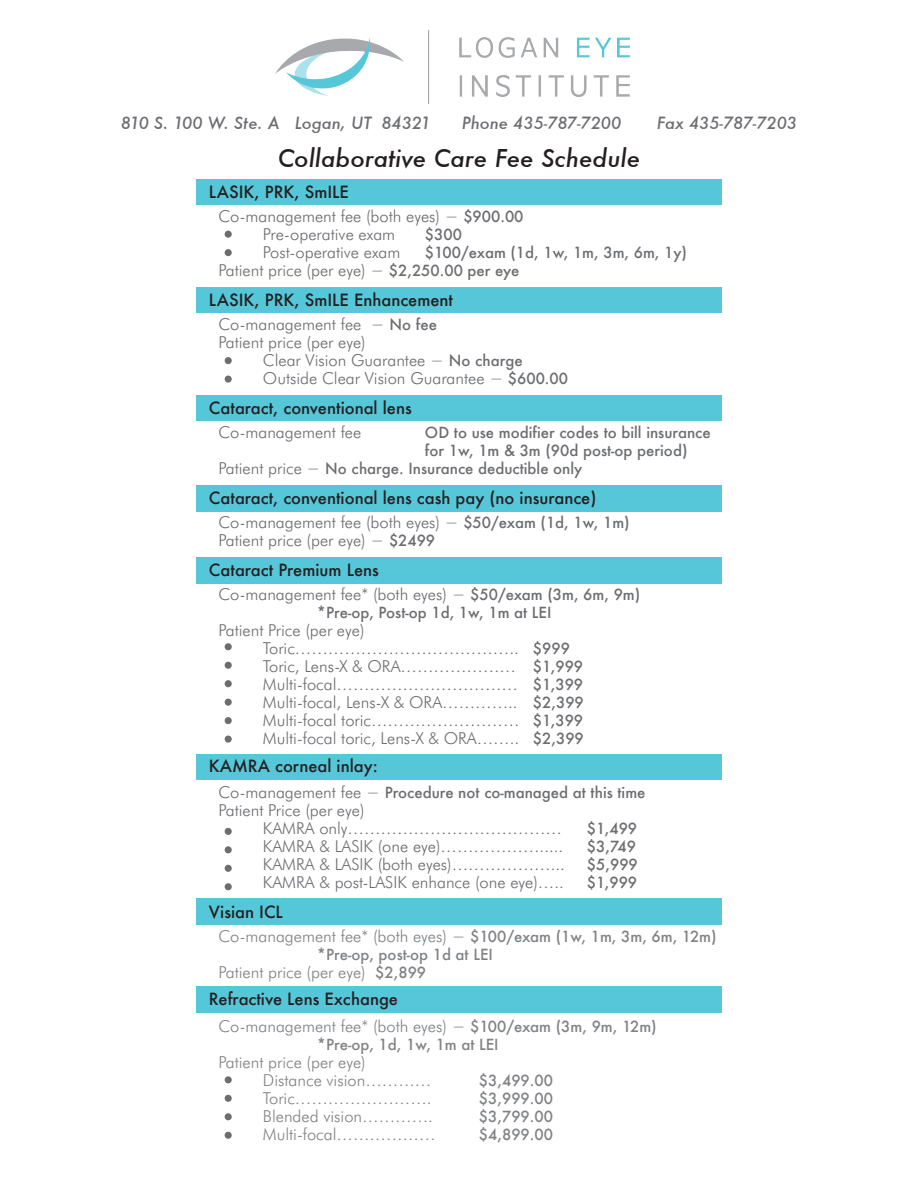
<style>
.page{position:relative;width:918px;height:1188px;background:#fff}
.page>*{position:absolute;margin:0;border:0;box-sizing:border-box;transform-origin:0 0}
.t1{font:italic 500 24px "Futura";color:#231f20}
.t2{font:300 16.5px/18px "Futura BT";color:#6c6d70}
.t3{font:300 16.5px/18px "Futura BT";color:#808285}
.t4{font:500 16.5px "Futura";color:#231f20}
.t5{font:italic 500 16.5px "Futura";color:#6c6d70}
.t6{font:500 15px "Futura";color:#6c6d70}
.t7{font:500 15px "Futura";color:#808285}
.s1{font-family:"Futura";font-weight:500;font-size:15px}
.s2{font-family:"Futura BT";font-weight:300;font-size:16.5px}
.s3{color:#6c6d70}
</style>
<div class="page">
<img style="left:275px;top:31px;width:354px;height:73px">
<div style="left:225px;top:231px;width:7px;height:7px;background:#6c6d70;border-radius:50%"></div>
<div style="left:225px;top:249px;width:7px;height:7px;background:#6c6d70;border-radius:50%"></div>
<div style="left:225px;top:357px;width:7px;height:7px;background:#6c6d70;border-radius:50%"></div>
<div style="left:225px;top:376px;width:7px;height:7px;background:#6c6d70;border-radius:50%"></div>
<div style="left:225px;top:643px;width:7px;height:7px;background:#6c6d70;border-radius:50%"></div>
<div style="left:225px;top:662px;width:7px;height:7px;background:#6c6d70;border-radius:50%"></div>
<div style="left:225px;top:680px;width:7px;height:7px;background:#6c6d70;border-radius:4px"></div>
<div style="left:225px;top:699px;width:7px;height:7px;background:#6c6d70;border-radius:50%"></div>
<div style="left:225px;top:828px;width:7px;height:7px;background:#6c6d70;border-radius:50%"></div>
<div style="left:225px;top:846px;width:7px;height:7px;background:#6c6d70;border-radius:50%"></div>
<div style="left:225px;top:865px;width:7px;height:7px;background:#6c6d70;border-radius:50%"></div>
<div style="left:225px;top:883px;width:7px;height:7px;background:#6c6d70;border-radius:50%"></div>
<div style="left:225px;top:1076px;width:7px;height:7px;background:#6c6d70;border-radius:50%"></div>
<div style="left:225px;top:1095px;width:7px;height:7px;background:#6c6d70;border-radius:50%"></div>
<div style="left:225px;top:1113px;width:7px;height:7px;background:#6c6d70;border-radius:50%"></div>
<div style="left:225px;top:1132px;width:7px;height:7px;background:#6c6d70;border-radius:50%"></div>
<div style="left:225px;top:717px;width:7px;height:7px;background:#6c6d70;border-radius:50%"></div>
<div style="left:225px;top:736px;width:7px;height:7px;background:#6c6d70;border-radius:50%"></div>
<div style="left:196px;top:179px;width:526px;height:26px;background:#56c7d9"></div>
<div style="left:196px;top:287px;width:526px;height:26px;background:#56c7d9"></div>
<div style="left:196px;top:395px;width:526px;height:26px;background:#56c7d9"></div>
<div style="left:196px;top:485px;width:526px;height:26px;background:#56c7d9"></div>
<div style="left:196px;top:557px;width:526px;height:26px;background:#56c7d9"></div>
<div style="left:196px;top:754px;width:526px;height:26px;background:#56c7d9"></div>
<div style="left:196px;top:898px;width:526px;height:26px;background:#56c7d9"></div>
<div style="left:196px;top:986px;width:526px;height:26px;background:#56c7d9"></div>
<p class="t5" style="left:121px;top:111px;width:312px">810 S. 100 W. Ste. A Logan, UT 84321</p>
<p class="t5" style="left:462px;top:111px;width:161px">Phone 435-787-7200</p>
<p class="t5" style="left:657px;top:111px;width:142px">Fax 435-787-7203</p>
<h1 class="t1" style="left:278px;top:142px;width:364px">Collaborative Care Fee Schedule</h1>
<p class="t4" style="left:209px;top:180px;width:142px">LASIK, PRK, SmILE</p>
<p class="t2" style="left:263px;top:207px;width:262px;text-indent:-44px">Co-management fee (both eyes) − <span class="s1">$900.00<br></span>Pre-operative exam</p>
<p class="t6" style="left:425px;top:224px;width:39px">$300</p>
<p class="t2" style="left:263px;top:243px;width:139px">Post-operative exam</p>
<p class="t6" style="left:425px;top:242px;width:264px">$100/exam (1d, 1w, 1m, 3m, 6m, 1y)</p>
<p class="t2" style="left:218px;top:261px;width:302px">Patient price (per eye) − <span class="s1">$2,250.00 per eye</span></p>
<p class="t4" style="left:209px;top:288px;width:246px">LASIK, PRK, SmILE Enhancement</p>
<p class="t2" style="left:218px;top:315px;width:220px">Co-management fee − <span class="s1">No fee<br></span>Patient price (per eye)</p>
<p class="t2" style="left:263px;top:351px;width:307px">Clear Vision Guarantee − <span class="s1">No charge<br></span>Outside Clear Vision Guarantee − <span class="s1">$600.00</span></p>
<p class="t4" style="left:209px;top:396px;width:204px">Cataract, conventional lens</p>
<p class="t2" style="left:218px;top:423px;width:144px">Co-management fee</p>
<p class="t6" style="left:425px;top:422px;width:287px">OD to use modifier codes to bill insurance</p>
<p class="t6" style="left:425px;top:440px;width:264px">for 1w, 1m &amp; 3m (90d post-op period)</p>
<p class="t6" style="left:218px;top:458px;width:366px"><span class="s2">Patient price −</span> No charge. Insurance deductible only</p>
<p class="t4" style="left:209px;top:486px;width:389px">Cataract, conventional lens cash pay (no insurance)</p>
<p class="t2" style="left:218px;top:513px;width:413px">Co-management fee (both eyes) − <span class="s1">$50/exam (1d, 1w, 1m)<br></span>Patient price (per eye) − <span class="s1">$2499</span></p>
<p class="t4" style="left:209px;top:558px;width:171px">Cataract Premium Lens</p>
<p class="t2" style="left:218px;top:585px;width:423px">Co-management fee* (both eyes) − <span class="s1">$50/exam (3m, 6m, 9m)</span></p>
<p class="t6" style="left:317px;top:602px;width:236px">*Pre-op, Post-op 1d, 1w, 1m at LEI</p>
<p class="t2" style="left:263px;top:621px;width:322px;text-indent:-44px">Patient Price (per eye)<br>Toric………………………………….. <span class="s1">$999<br></span>Toric, Lens-X &amp; ORA………………… <span class="s1">$1,999<br></span>Multi-focal…………………………… <span class="s1">$1,399<br></span>Multi-focal, Lens-X &amp; ORA………….. <span class="s1">$2,399<br></span>Multi-focal toric……………………… <span class="s1">$1,399<br></span>Multi-focal toric, Lens-X &amp; ORA…….. <span class="s1">$2,399</span></p>
<p class="t4" style="left:209px;top:755px;width:171px">KAMRA corneal inlay:</p>
<p class="t6" style="left:218px;top:782px;width:429px"><span class="s2">Co-management fee −</span> Procedure not co-managed at this time</p>
<p class="t2" style="left:263px;top:801px;width:301px;text-indent:-44px">Patient Price (per eye)<br>KAMRA only…………………………………</p>
<p class="t6" style="left:587px;top:818px;width:52px">$1,499</p>
<p class="t2" style="left:263px;top:837px;width:302px">KAMRA &amp; LASIK (one eye)……………….....</p>
<p class="t6" style="left:587px;top:836px;width:51px">$3,749</p>
<p class="t2" style="left:263px;top:855px;width:304px">KAMRA &amp; LASIK (both eyes)………………...</p>
<p class="t6" style="left:587px;top:854px;width:52px">$5,999</p>
<p class="t2" style="left:263px;top:873px;width:302px">KAMRA &amp; post-LASIK enhance (one eye)…..</p>
<p class="t6" style="left:587px;top:872px;width:52px">$1,999</p>
<p class="t4" style="left:209px;top:900px;width:76px">Visian ICL</p>
<p class="t3" style="left:218px;top:927px;width:500px">Co-management fee* (both eyes) <span class="s3">−</span> <span class="s1">$100/exam (1w, 1m, 3m, 6m, 12m)</span></p>
<p class="t7" style="left:317px;top:944px;width:177px">*Pre-op, post-op 1d at LEI</p>
<p class="t3" style="left:218px;top:963px;width:209px">Patient price (per eye) <span class="s1">$2,899</span></p>
<p class="t4" style="left:209px;top:987px;width:191px">Refractive Lens Exchange</p>
<p class="t3" style="left:218px;top:1017px;width:440px">Co-management fee* (both eyes) <span class="s3">−</span> <span class="s1">$100/exam (3m, 9m, 12m)</span></p>
<p class="t7" style="left:317px;top:1034px;width:183px">*Pre-op, 1d, 1w, 1m at LEI</p>
<p class="t3" style="left:263px;top:1053px;width:170px;text-indent:-44px">Patient price (per eye)<br>Distance vision…………</p>
<p class="t7" style="left:479px;top:1070px;width:76px">$3,499.00</p>
<p class="t3" style="left:263px;top:1089px;width:170px">Toric…………………….</p>
<p class="t7" style="left:479px;top:1088px;width:76px">$3,999.00</p>
<p class="t3" style="left:263px;top:1107px;width:172px">Blended vision………….</p>
<p class="t7" style="left:479px;top:1106px;width:76px">$3,799.00</p>
<p class="t3" style="left:263px;top:1125px;width:174px">Multi-focal………………</p>
<p class="t7" style="left:479px;top:1124px;width:76px">$4,899.00</p>
</div>
